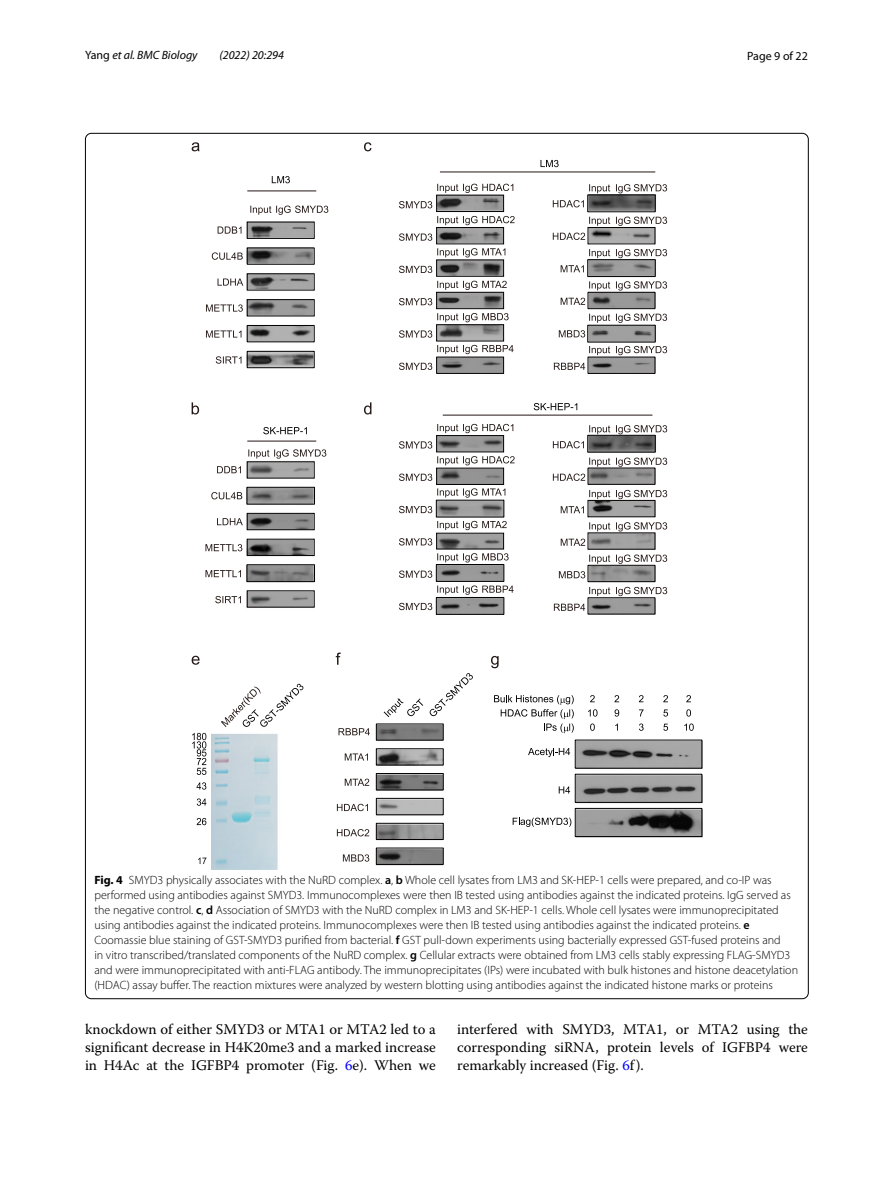
<style>
.page{position:relative;width:893px;height:1187px;background:#fff}
.page>*{position:absolute;margin:0;border:0;box-sizing:border-box;transform-origin:0 0}
.t1{font:14.7px/18px "Warnock Pro";color:#000;text-align:justify}
.t2{font:300 12px/15px "Myriad Pro";color:#000}
.t3{font:italic 12px "Myriad Pro";color:#000}
.t4{font:12px "Myriad Pro";color:#000}
.s1{font-style:normal}
.s2{font-weight:700}
.s3{font-weight:600}
.s4{color:#00f}
</style>
<div class="page">
<img style="left:212px;top:221px;width:490px;height:648px">
<svg style="left:218px;top:226px;width:23px;height:7px"></svg>
<svg style="left:212px;top:252px;width:31px;height:8px"></svg>
<svg style="left:206px;top:273px;width:40px;height:43px"></svg>
<svg style="left:206px;top:330px;width:35px;height:7px"></svg>
<svg style="left:216px;top:356px;width:25px;height:7px"></svg>
<svg style="left:217px;top:466px;width:24px;height:7px"></svg>
<svg style="left:211px;top:492px;width:31px;height:7px"></svg>
<svg style="left:217px;top:518px;width:26px;height:7px"></svg>
<svg style="left:205px;top:544px;width:37px;height:7px"></svg>
<svg style="left:205px;top:570px;width:36px;height:7px"></svg>
<svg style="left:215px;top:596px;width:26px;height:7px"></svg>
<svg style="left:437px;top:184px;width:77px;height:9px"></svg>
<svg style="left:589px;top:184px;width:21px;height:9px"></svg>
<svg style="left:616px;top:184px;width:51px;height:9px"></svg>
<svg style="left:656px;top:216px;width:11px;height:10px"></svg>
<svg style="left:656px;top:249px;width:11px;height:9px"></svg>
<svg style="left:656px;top:281px;width:11px;height:44px"></svg>
<svg style="left:192px;top:142px;width:8px;height:9px"></svg>
<svg style="left:364px;top:142px;width:8px;height:9px"></svg>
<svg style="left:192px;top:402px;width:7px;height:12px"></svg>
<hr style="left:247px;top:191px;width:69px;height:1px;background:#231815">
<svg style="left:272px;top:176px;width:18px;height:7px"></svg>
<hr style="left:440px;top:172px;width:215px;height:1px;background:#231815">
<svg style="left:540px;top:160px;width:19px;height:7px"></svg>
<svg style="left:246px;top:194px;width:410px;height:420px"></svg>
<svg style="left:192px;top:655px;width:8px;height:9px"></svg>
<svg style="left:221px;top:683px;width:82px;height:44px"></svg>
<svg style="left:192px;top:732px;width:14px;height:43px"></svg>
<svg style="left:196px;top:782px;width:10px;height:7px"></svg>
<svg style="left:197px;top:798px;width:9px;height:7px"></svg>
<svg style="left:197px;top:818px;width:9px;height:7px"></svg>
<svg style="left:198px;top:857px;width:8px;height:7px"></svg>
<svg style="left:336px;top:652px;width:5px;height:12px"></svg>
<svg style="left:337px;top:803px;width:31px;height:8px"></svg>
<svg style="left:337px;top:829px;width:32px;height:7px"></svg>
<svg style="left:345px;top:753px;width:23px;height:7px"></svg>
<svg style="left:345px;top:778px;width:24px;height:7px"></svg>
<svg style="left:343px;top:854px;width:26px;height:7px"></svg>
<svg style="left:338px;top:728px;width:32px;height:7px"></svg>
<svg style="left:376px;top:748px;width:68px;height:116px"></svg>
<svg style="left:384px;top:698px;width:39px;height:19px"></svg>
<svg style="left:430px;top:673px;width:6px;height:43px"></svg>
<svg style="left:436px;top:325px;width:266px;height:512px"></svg>
<p class="t3" style="left:85px;top:48px;width:114px"><span class="s1">Yang</span> et al. BMC Biology</p>
<p class="t3" style="left:219px;top:48px;width:66px">(2022) 20:294</p>
<p class="t4" style="left:747px;top:48px;width:62px">Page 9 of 22</p>
<p class="t2" style="left:94px;top:872px;width:705px"><span class="s2">Fig. 4</span> SMYD3 physically associates with the NuRD complex. <span class="s3">a</span>, <span class="s3">b</span> Whole cell lysates from LM3 and SK-HEP-1 cells were prepared, and co-IP was performed using antibodies against SMYD3. Immunocomplexes were then IB tested using antibodies against the indicated proteins. IgG served as the negative control. <span class="s3">c</span>, <span class="s3">d</span> Association of SMYD3 with the NuRD complex in LM3 and SK-HEP-1 cells. Whole cell lysates were immunoprecipitated using antibodies against the indicated proteins. Immunocomplexes were then IB tested using antibodies against the indicated proteins. <span class="s3">e </span>Coomassie blue staining of GST-SMYD3 purified from bacterial. <span class="s3">f</span> GST pull-down experiments using bacterially expressed GST-fused proteins and<br>in vitro transcribed/translated components of the NuRD complex. <span class="s3">g</span> Cellular extracts were obtained from LM3 cells stably expressing FLAG-SMYD3 and were immunoprecipitated with anti-FLAG antibody. The immunoprecipitates (IPs) were incubated with bulk histones and histone deacetylation (HDAC) assay buffer. The reaction mixtures were analyzed by western blotting using antibodies against the indicated histone marks or proteins</p>
<p class="t1" style="left:85px;top:1019px;width:352px">knockdown of either SMYD3 or MTA1 or MTA2 led to a significant decrease in H4K20me3 and a marked increase in H4Ac at the IGFBP4 promoter (Fig. <span class="s4">6</span>e). When we</p>
<p class="t1" style="left:457px;top:1019px;width:352px">interfered with SMYD3, MTA1, or MTA2 using the corresponding siRNA, protein levels of IGFBP4 were remarkably increased (Fig. <span class="s4">6</span>f).</p>
</div>
